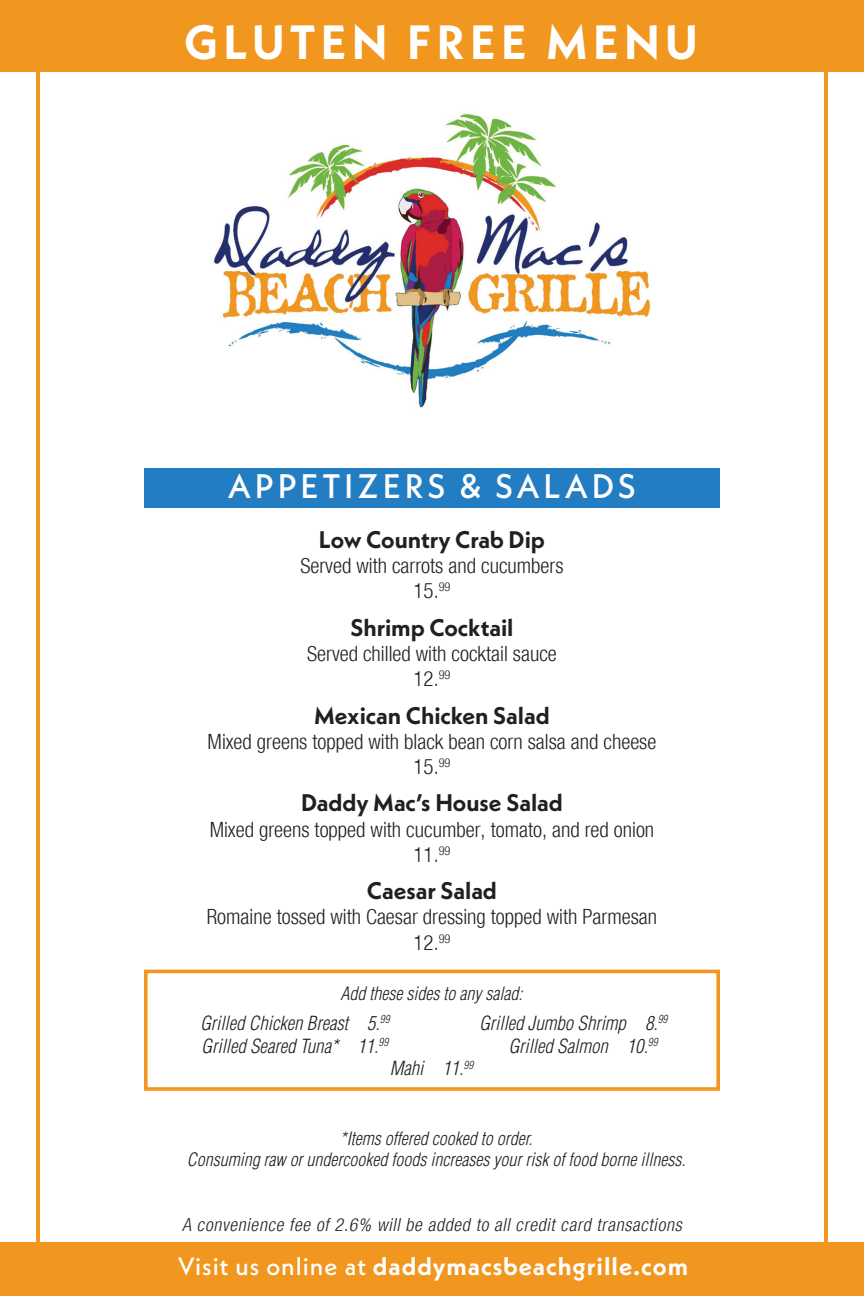
<style>
.page{position:relative;width:864px;height:1296px;background:#fff}
.page>*{position:absolute;margin:0;border:0;box-sizing:border-box;transform-origin:0 0}
.t1{font:700 48px "Neue Kabel";letter-spacing:.11em;color:#fff}
.t2{font:500 34px "Neue Kabel";letter-spacing:.11em;color:#fff}
.Menu_Item_-_Center{font:700 25px "Neue Kabel";letter-spacing:.04em;color:#fff}
.Menu_Item_-_Center-2{font:700 24px "Neue Kabel";color:#231f20}
.Menu_Description{font:300 condensed 21px/25.2px "Helvetica Neue";color:#231f20;text-align:center}
.Menu_Description-2{font:italic 300 condensed 19px "Helvetica";color:#231f20}
.Menu_Note{font:italic 300 condensed 18px/21.6px "Helvetica";color:#231f20;text-align:center}
.Menu_Item_-_Center-3{font:italic 300 condensed 18px "Helvetica Neue";color:#231f20}
.s1{font-weight:500}
</style>
<div class="page">
<div style="left:144px;top:468px;width:576px;height:39px;background:#227dc2"></div>
<img style="left:213px;top:114px;width:438px;height:294px">
<div style="left:0;top:0;width:864px;height:72px;background:#f1971f"></div>
<div style="left:0;top:1242px;width:864px;height:54px;background:#f1971f"></div>
<div style="left:144px;top:970px;width:576px;height:121px;border:4px solid #f1971f"></div>
<p class="t1" style="left:184px;top:12px;width:515px">GLUTEN FREE MENU</p>
<p class="t2" style="left:228px;top:465px;width:410px">APPETIZERS &amp; SALADS</p>
<p class="Menu_Item_-_Center-2" style="left:319px;top:524px;width:228px">Low Country Crab Dip</p>
<p class="Menu_Description" style="left:300px;top:553px;width:265px">Served with carrots and cucumbers<br>15.<sup>99</sup></p>
<p class="Menu_Item_-_Center-2" style="left:350px;top:612px;width:165px">Shrimp Cocktail</p>
<p class="Menu_Description" style="left:307px;top:641px;width:251px">Served chilled with cocktail sauce<br>12.<sup>99</sup></p>
<p class="Menu_Item_-_Center-2" style="left:314px;top:700px;width:237px">Mexican Chicken Salad</p>
<p class="Menu_Description" style="left:208px;top:729px;width:450px">Mixed greens topped with black bean corn salsa and cheese<br>15.<sup>99</sup></p>
<p class="Menu_Item_-_Center-2" style="left:301px;top:788px;width:263px">Daddy Mac’s House Salad</p>
<p class="Menu_Description" style="left:210px;top:816px;width:446px">Mixed greens topped with cucumber, tomato, and red onion<br>11.<sup>99</sup></p>
<p class="Menu_Item_-_Center-2" style="left:367px;top:876px;width:132px">Caesar Salad</p>
<p class="Menu_Description" style="left:207px;top:904px;width:452px">Romaine tossed with Caesar dressing topped with Parmesan<br>12.<sup>99</sup></p>
<p class="Menu_Note" style="left:341px;top:982px;width:183px">Add these sides to any salad:</p>
<p class="Menu_Description-2" style="left:200px;top:1011px;width:191px">Grilled Chicken Breast 5.<sup>99</sup></p>
<p class="Menu_Description-2" style="left:479px;top:1011px;width:190px">Grilled Jumbo Shrimp 8.<sup>99</sup></p>
<p class="Menu_Description-2" style="left:202px;top:1034px;width:188px">Grilled Seared Tuna* 11.<sup>99</sup></p>
<p class="Menu_Description-2" style="left:509px;top:1034px;width:151px">Grilled Salmon 10.<sup>99</sup></p>
<p class="Menu_Description-2" style="left:390px;top:1057px;width:85px">Mahi 11.<sup>99</sup></p>
<p class="Menu_Note" style="left:187px;top:1127px;width:500px">*Items offered cooked to order.<br>Consuming raw or undercooked foods increases your risk of food borne illness.</p>
<p class="Menu_Item_-_Center-3" style="left:182px;top:1214px;width:505px">A convenience fee of 2.6% will be added to all credit card transactions</p>
<p class="Menu_Item_-_Center" style="left:178px;top:1250px;width:512px"><span class="s1">Visit us online at</span> daddymacsbeachgrille.com</p>
</div>
